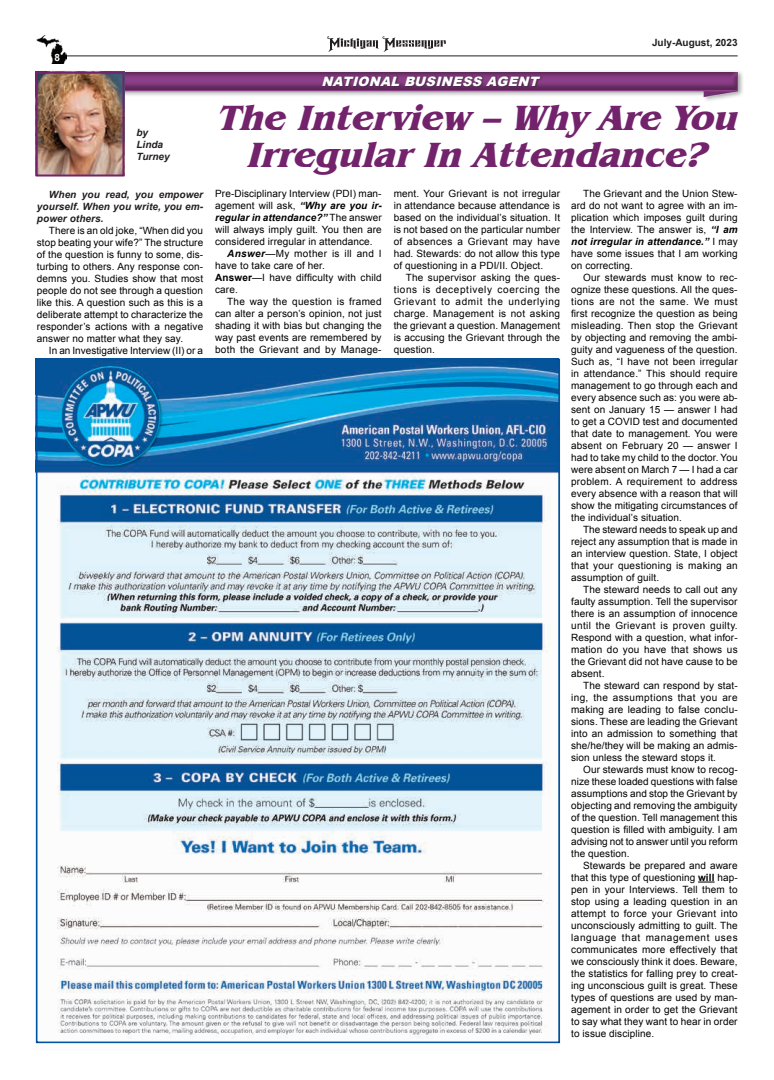
<style>
.page{position:relative;width:774px;height:1080px;background:#fff}
.page>*{position:absolute;margin:0;border:0;box-sizing:border-box;transform-origin:0 0}
.t1{font:italic 700 36px/37px "Benguiat IT Cby BT";color:#72236c;text-align:center}
.t2{font:italic 900 14px "Arial";color:#fff}
.t3{font:italic 900 13px "Arial";color:#fff}
.t4{font:10px/12px "Arial";letter-spacing:.01em;color:#000;text-align:justify}
.t5{font:italic 700 10px/12px "Arial";letter-spacing:.01em;color:#231f20}
.t6{font:italic 700 10px "Arial";letter-spacing:.005em;color:#000}
.t7{font:10px "Arial";letter-spacing:.03em;color:#000}
.t8{font:10px "Arial";letter-spacing:.035em;color:#000}
.t9{font:700 10px "Arial";color:#231f20}
.t10{font:700 10px "Arial";color:#fff}
.s1{font-weight:700;font-style:italic}
.s2{font-weight:400;font-style:normal}
.s3{font-weight:700}
</style>
<div class="page">
<img style="left:124px;top:72px;width:614px;height:25px">
<div style="left:34px;top:71px;width:703px;height:20px;background:#231f20;opacity:.45"></div>
<div style="left:322px;top:75px;width:221px;height:14px;background:#231f20;opacity:.75"></div>
<hr style="left:58px;top:55px;width:680px;height:1px;background:#231f20">
<svg style="left:327px;top:36px;width:119px;height:16px"></svg>
<img style="left:36px;top:36px;width:30px;height:28px">
<img style="left:39px;top:75px;width:82px;height:99px">
<div style="left:36px;top:72px;width:88px;height:105px;border:2px solid #72236c"></div>
<svg style="left:698px;top:882px;width:17px;height:1px"></svg>
<div style="left:35px;top:357px;width:527px;height:687px;background:#231f20;opacity:.45"></div>
<p class="t10" style="left:54px;top:51px;width:7px">8</p>
<p class="t5" style="left:136px;top:127px;width:35px">by<br>Linda<br>Turney</p>
<p class="t5" style="left:37px;top:188px;width:168px;text-align:justify;text-indent:12px">When you read, you empower yourself. When you write, you em&shy;power others.</p>
<p class="t4" style="left:37px;top:224px;width:168px;text-indent:12px">There is an old joke, “When did you stop beating your wife?” The structure of the question is funny to some, dis&shy;turbing to others. Any response con&shy;demns you. Studies show that most people do not see through a question like this. A question such as this is a deliberate attempt to characterize the responder’s actions with a negative answer no matter what they say.</p>
<p class="t4" style="left:49px;top:344px;width:156px">In an Investigative Interview (II) or a</p>
<h2 class="t2" style="left:385px;top:72px;width:91px">PRESIDENT</h2>
<h3 class="t3" style="left:321px;top:71px;width:223px">NATIONAL BUSINESS AGENT</h3>
<p class="t9" style="left:652px;top:35px;width:87px">July-August, 2023</p>
<h1 class="t1" style="left:216px;top:98px;width:533px">The Interview –Why Are You<br>IrregularIn Attendance?</h1>
<p class="t4" style="left:215px;top:187px;width:168px">Pre-Disciplinary Interview (PDI) man-</p>
<p class="t4" style="left:215px;top:199px;width:168px">agement will ask, <span class="s1">“Why are you ir-</span></p>
<p class="t6" style="left:215px;top:211px;width:168px">regular in attendance?” <span class="s2">The answer</span></p>
<p class="t4" style="left:215px;top:223px;width:168px">will always imply guilt. You then are</p>
<p class="t4" style="left:215px;top:235px;width:159px">considered irregular in attendance.</p>
<p class="t8" style="left:227px;top:247px;width:156px"><span class="s1">Answer</span>—My mother is ill and I</p>
<p class="t4" style="left:215px;top:259px;width:111px">have to take care of her.</p>
<p class="t4" style="left:215px;top:271px;width:168px"><span class="s3">Answer</span>—I have difficulty with child</p>
<p class="t4" style="left:215px;top:283px;width:24px">care.</p>
<p class="t7" style="left:227px;top:295px;width:156px">The way the question is framed</p>
<p class="t4" style="left:215px;top:307px;width:168px">can alter a person’s opinion, not just</p>
<p class="t4" style="left:215px;top:319px;width:168px">shading it with bias but changing the</p>
<p class="t4" style="left:215px;top:331px;width:168px">way past events are remembered by</p>
<p class="t4" style="left:215px;top:343px;width:168px">both the Grievant and by Manage-</p>
<p class="t4" style="left:394px;top:187px;width:168px">ment. Your Grievant is not irregular in attendance because attendance is based on the individual’s situation. It is not based on the particular number of absences a Grievant may have had. Stewards: do not allow this type of questioning in a PDI/II. Object.</p>
<p class="t4" style="left:394px;top:271px;width:168px;text-indent:12px">The supervisor asking the ques&shy;tions is deceptively coercing the Grievant to admit the underlying charge. Management is not asking the grievant a question. Management is accusing the Grievant through the question.</p>
<p class="t4" style="left:571px;top:187px;width:168px;text-indent:12px">The Grievant and the Union Stew&shy;ard do not want to agree with an im&shy;plication which imposes guilt during the Interview. The answer is, <span class="s1">“I am not irregular in attendance.”</span> I may have some issues that I am working on correcting.</p>
<p class="t4" style="left:571px;top:271px;width:168px;text-indent:12px">Our stewards must know to rec&shy;ognize these questions. All the ques&shy;tions are not the same. We must first recognize the question as being misleading. Then stop the Grievant by objecting and removing the ambi&shy;guity and vagueness of the question.<br>Such as, “I have not been irregular in attendance.” This should require management to go through each and every absence such as: you were ab&shy;sent on January 15 — answer I had to get a COVID test and documented that date to management. You were absent on February 20 — answer I had to take my child to the doctor. You were absent on March 7 — I had a car problem. A requirement to address every absence with a reason that will show the mitigating circumstances of the individual’s situation.</p>
<p class="t4" style="left:571px;top:523px;width:168px;text-indent:12px">The steward needs to speak up and reject any assumption that is made in an interview question. State, I object that your questioning is making an assumption of guilt.</p>
<p class="t4" style="left:571px;top:583px;width:168px;text-indent:12px">The steward needs to call out any faulty assumption. Tell the supervisor there is an assumption of innocence until the Grievant is proven guilty.<br>Respond with a question, what infor&shy;mation do you have that shows us the Grievant did not have cause to be absent.</p>
<p class="t4" style="left:571px;top:679px;width:168px;text-indent:12px">The steward can respond by stat&shy;ing, the assumptions that you are making are leading to false conclu&shy;sions. These are leading the Grievant into an admission to something that she/he/they will be making an admis&shy;sion unless the steward stops it.</p>
<p class="t4" style="left:571px;top:763px;width:168px;text-indent:12px">Our stewards must know to recog&shy;nize these loaded questions with false assumptions and stop the Grievant by objecting and removing the ambiguity of the question. Tell management this question is filled with ambiguity. I am advising not to answer until you reform the question.</p>
<p class="t4" style="left:571px;top:859px;width:168px;text-indent:12px">Stewards be prepared and aware that this type of questioning <span class="s3">will</span> hap&shy;pen in your Interviews. Tell them to stop using a leading question in an attempt to force your Grievant into unconsciously admitting to guilt. The language that management uses communicates more effectively that we consciously think it does. Beware, the statistics for falling prey to creat&shy;ing unconscious guilt is great. These types of questions are used by man&shy;agement in order to get the Grievant to say what they want to hear in order to issue discipline.</p>
</div>
